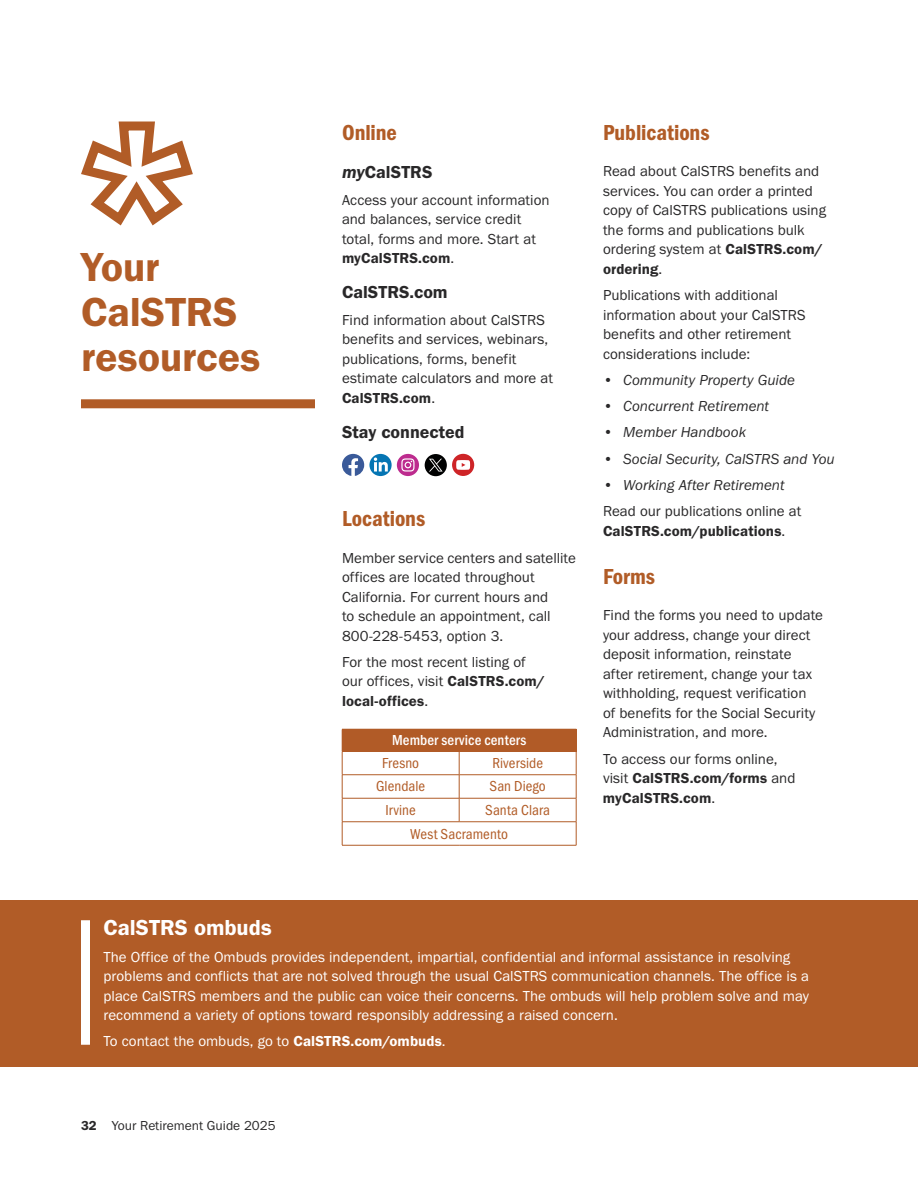
<style>
.page{position:relative;width:918px;height:1188px;background:#fff}
.page>*{position:absolute;margin:0;border:0;box-sizing:border-box;transform-origin:0 0}
.t1{font:42px/45px "Franklin Gothic URW Dem";letter-spacing:-.005em;color:#b15c27}
.t2{font:22.5px "Franklin Gothic URW Con Dem";letter-spacing:-.005em;color:#b15c27}
.t3{font:22.5px "Franklin Gothic URW Dem";color:#fff}
.t4{font:18px "Franklin Gothic URW Dem";color:#292829}
.t5{font:15px/19.5px "Franklin Gothic URW Boo";color:#292829}
.t6{font:15px/19.5px "Franklin Gothic URW Boo";color:#fff}
.t7{font:15px "Franklin Gothic URW Boo Ita";color:#292829}
.t8{font:15px "Franklin Gothic URW Cond";letter-spacing:.005em;color:#b15c27}
.t9{font:500 15px "Franklin Gothic URW Cond";letter-spacing:.01em;color:#fff}
.t10{font:13.5px "Franklin Gothic URW Boo";color:#292829}
.s1{font-family:"Franklin Gothic URW Dem Ita"}
.s2{font-family:"Franklin Gothic URW Dem"}
.s3{font-family:"Franklin Gothic URW Boo"}
</style>
<div class="page">
<div style="left:342px;top:729px;width:234px;height:22px;background:#b15b27"></div>
<hr style="left:342px;top:774px;width:117px;height:1px;background:#b15c27">
<hr style="left:459px;top:774px;width:117px;height:1px;background:#b15c27">
<hr style="left:342px;top:798px;width:117px;height:1px;background:#b15c27">
<hr style="left:459px;top:798px;width:117px;height:1px;background:#b15c27">
<svg style="left:459px;top:752px;width:1px;height:69px"></svg>
<hr style="left:342px;top:821px;width:117px;height:1px;background:#b15c27">
<hr style="left:459px;top:821px;width:117px;height:1px;background:#b15c27">
<hr style="left:342px;top:845px;width:117px;height:1px;background:#b15c27">
<hr style="left:459px;top:845px;width:117px;height:1px;background:#b15c27">
<svg style="left:342px;top:752px;width:1px;height:93px"></svg>
<svg style="left:576px;top:729px;width:1px;height:116px"></svg>
<hr style="left:342px;top:751px;width:117px;height:1px;background:#b15c27">
<hr style="left:459px;top:751px;width:117px;height:1px;background:#b15c27">
<div style="left:0;top:900px;width:918px;height:166px;background:#b15c27"></div>
<div style="left:81px;top:920px;width:9px;height:125px;background:#fff"></div>
<div style="left:81px;top:399px;width:234px;height:9px;background:#b15c27"></div>
<svg style="left:81px;top:121px;width:112px;height:105px"></svg>
<svg style="left:342px;top:454px;width:77px;height:22px"></svg>
<svg style="left:425px;top:454px;width:49px;height:22px"></svg>
<h2 class="t1" style="left:81px;top:244px;width:181px">Your<br>CalSTRS resources</h2>
<h3 class="t2" style="left:342px;top:117px;width:56px">Online</h3>
<h4 class="t4" style="left:342px;top:161px;width:92px"><span class="s1">my</span>CalSTRS</h4>
<p class="t5" style="left:342px;top:190px;width:209px">Access your account information and balances, service credit total, forms and more. Start at <span class="s2">myCalSTRS.com</span>.</p>
<h4 class="t4" style="left:342px;top:281px;width:107px">CalSTRS.com</h4>
<p class="t5" style="left:342px;top:310px;width:213px">Find information about CalSTRS benefits and services, webinars, publications, forms, benefit estimate calculators and more at<br><span class="s2">CalSTRS.com</span>.</p>
<h4 class="t4" style="left:342px;top:421px;width:124px">Stay connected</h4>
<h3 class="t2" style="left:342px;top:503px;width:85px">Locations</h3>
<p class="t5" style="left:342px;top:548px;width:235px">Member service centers and satellite offices are located throughout<br>California. For current hours and<br>to schedule an appointment, call<br>800-228-5453, option 3.</p>
<p class="t5" style="left:342px;top:652px;width:204px">For the most recent listing of our offices, visit <span class="s2">CalSTRS.com/ local-offices</span>.</p>
<h4 class="t9" style="left:392px;top:729px;width:136px">Member service centers</h4>
<p class="t8" style="left:382px;top:752px;width:39px">Fresno</p>
<p class="t8" style="left:492px;top:752px;width:52px">Riverside</p>
<p class="t8" style="left:376px;top:776px;width:51px">Glendale</p>
<p class="t8" style="left:490px;top:776px;width:58px">San Diego</p>
<p class="t8" style="left:385px;top:799px;width:32px">Irvine</p>
<p class="t8" style="left:485px;top:799px;width:66px">Santa Clara</p>
<p class="t8" style="left:410px;top:823px;width:99px">West Sacramento</p>
<h3 class="t2" style="left:603px;top:117px;width:108px">Publications</h3>
<p class="t5" style="left:603px;top:161px;width:225px">Read about CalSTRS benefits and services. You can order a printed copy of CalSTRS publications using the forms and publications bulk ordering system at <span class="s2">CalSTRS.com/ ordering</span>.</p>
<p class="t5" style="left:603px;top:285px;width:204px">Publications with additional information about your CalSTRS benefits and other retirement considerations include:</p>
<p class="t7" style="left:603px;top:370px;width:193px"><span class="s3">•</span> Community Property Guide</p>
<p class="t7" style="left:603px;top:397px;width:168px"><span class="s3">•</span> Concurrent Retirement</p>
<p class="t7" style="left:603px;top:423px;width:145px"><span class="s3">•</span> Member Handbook</p>
<p class="t7" style="left:603px;top:449px;width:233px"><span class="s3">•</span> Social Security, CalSTRS and You</p>
<p class="t7" style="left:603px;top:475px;width:183px"><span class="s3">•</span> Working After Retirement</p>
<p class="t5" style="left:603px;top:501px;width:200px">Read our publications online at<br><span class="s2">CalSTRS.com/publications</span>.</p>
<h3 class="t2" style="left:603px;top:561px;width:54px">Forms</h3>
<p class="t5" style="left:603px;top:605px;width:222px">Find the forms you need to update your address, change your direct deposit information, reinstate after retirement, change your tax withholding, request verification<br>of benefits for the Social Security Administration, and more.</p>
<p class="t5" style="left:603px;top:748px;width:194px">To access our forms online, visit <span class="s2">CalSTRS.com/forms</span> and <span class="s2">myCalSTRS.com</span>.</p>
<h3 class="t3" style="left:104px;top:914px;width:170px">CalSTRS ombuds</h3>
<p class="t6" style="left:104px;top:946px;width:707px">The Office of the Ombuds provides independent, impartial, confidential and informal assistance in resolving problems and conflicts that are not solved through the usual CalSTRS communication channels. The office is a place CalSTRS members and the public can voice their concerns. The ombuds will help problem solve and may recommend a variety of options toward responsibly addressing a raised concern.</p>
<p class="t6" style="left:104px;top:1031px;width:344px">To contact the ombuds, go to <span class="s2">CalSTRS.com/ombuds</span>.</p>
<p class="t10" style="left:81px;top:1117px;width:196px"><span class="s2">32</span> Your Retirement Guide 2025</p>
</div>
